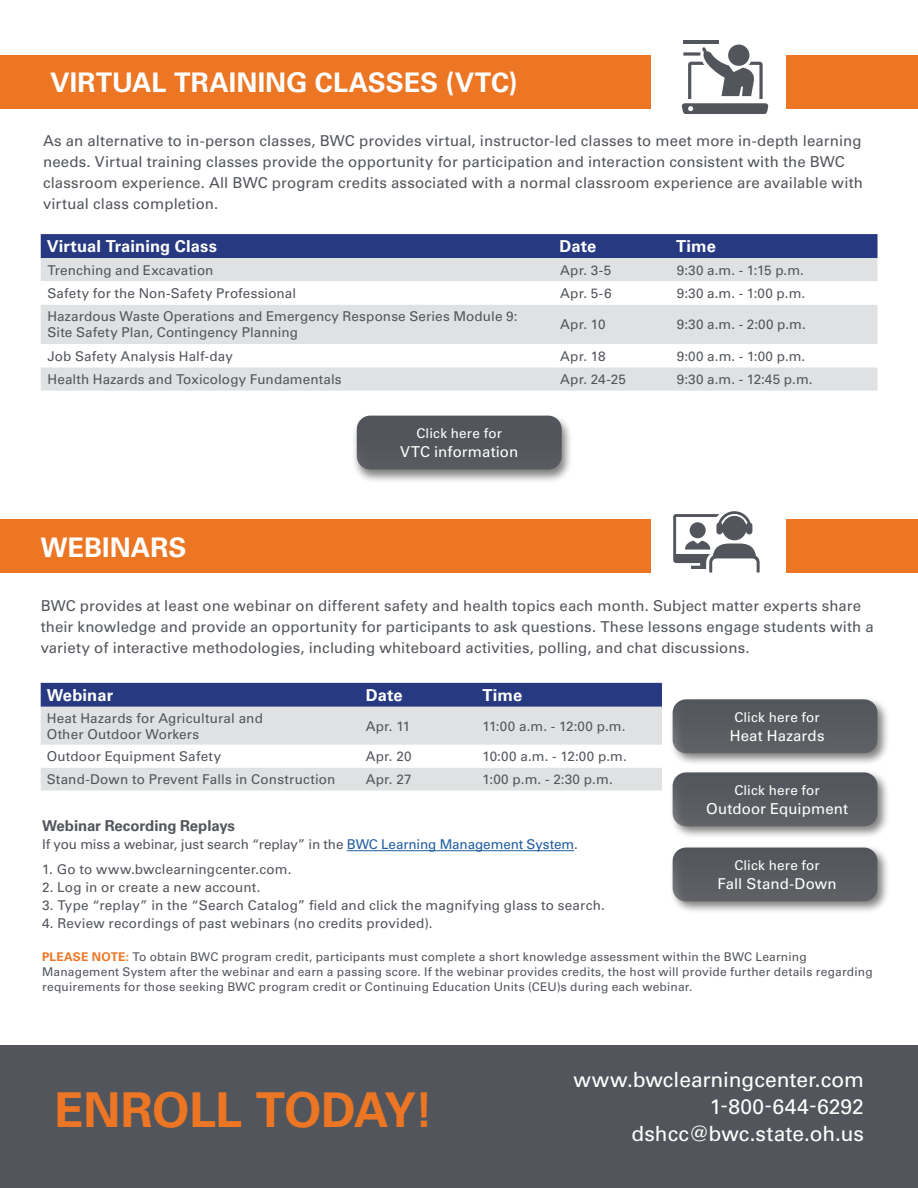
<style>
.page{position:relative;width:918px;height:1188px;background:#fff}
.page>*{position:absolute;margin:0;border:0;box-sizing:border-box;transform-origin:0 0}
.t1{font:700 48px "Univers LT Std";letter-spacing:-.01em;color:#ec7624}
.t2{font:700 27px "Univers LT Std";color:#fff}
.t3{font:21px/27px "Univers LT Std";color:#fff;text-align:right}
.t4{font:700 16.5px "Univers LT Std";letter-spacing:.005em;color:#fff}
.t5{font:15px/21px "Univers LT Std";letter-spacing:.01em;color:#52555b}
.t6{font:15px "Univers LT Std";letter-spacing:.01em;color:#fff}
.t7{font:700 15px "Univers LT Std";letter-spacing:-.01em;color:#52555b}
.t8{font:13.5px/16.2px "Univers LT Std";letter-spacing:.01em;color:#52555b}
.t9{font:13.5px "Univers LT Std";letter-spacing:-.01em;color:#52555b}
.t10{font:13.5px "Univers LT Std";letter-spacing:.01em;color:#fff}
.t11{font:12px/15px "Univers LT Std";letter-spacing:.02em;color:#52555b}
.s1{color:#215e9e}
.s2{font-weight:700;color:#ec7624}
</style>
<div class="page">
<div style="left:0;top:1046px;width:918px;height:142px;background:#52555b"></div>
<div style="left:351px;top:413px;width:222px;height:71px;background:#000;opacity:.5"></div>
<div style="left:357px;top:416px;width:205px;height:54px;background:#52555b;border-radius:14px"></div>
<div style="left:41px;top:234px;width:837px;height:24px;background:#273980"></div>
<div style="left:41px;top:258px;width:837px;height:133px;background:#dfe1e2"></div>
<svg style="left:41px;top:281px;width:837px;height:86px"></svg>
<div style="left:0;top:55px;width:651px;height:54px;background:#ec7624"></div>
<div style="left:786px;top:55px;width:132px;height:54px;background:#ec7624"></div>
<div style="left:728px;top:45px;width:21px;height:21px;background:#52555b;border-radius:50%"></div>
<hr style="left:683px;top:40px;width:36px;height:4px;background:#52555b">
<svg style="left:682px;top:47px;width:86px;height:67px"></svg>
<hr style="left:347px;top:850px;width:227px;height:1px;background:#215e9e">
<div style="left:41px;top:683px;width:621px;height:24px;background:#273980"></div>
<div style="left:41px;top:707px;width:621px;height:83px;background:#dfe1e2"></div>
<svg style="left:41px;top:745px;width:621px;height:23px"></svg>
<div style="left:669px;top:696px;width:221px;height:70px;background:#000;opacity:.5"></div>
<div style="left:673px;top:699px;width:205px;height:54px;background:#52555b;border-radius:14px"></div>
<div style="left:669px;top:769px;width:221px;height:70px;background:#000;opacity:.5"></div>
<div style="left:673px;top:772px;width:205px;height:54px;background:#52555b;border-radius:14px"></div>
<div style="left:669px;top:844px;width:221px;height:71px;background:#000;opacity:.5"></div>
<div style="left:673px;top:848px;width:205px;height:54px;background:#52555b;border-radius:14px"></div>
<div style="left:0;top:519px;width:651px;height:54px;background:#ec7624"></div>
<div style="left:786px;top:519px;width:132px;height:54px;background:#ec7624"></div>
<svg style="left:673px;top:511px;width:87px;height:62px"></svg>
<h2 class="t2" style="left:50px;top:67px;width:469px">VIRTUAL TRAINING CLASSES (VTC)</h2>
<p class="t5" style="left:43px;top:131px;width:821px">As an alternative to in-person classes, BWC provides virtual, instructor-led classes to meet more in-depth learning needs. Virtual training classes provide the opportunity for participation and interaction consistent with the BWC classroom experience. All BWC program credits associated with a normal classroom experience are available with virtual class completion.</p>
<p class="t4" style="left:47px;top:237px;width:172px">Virtual Training Class</p>
<p class="t4" style="left:559px;top:237px;width:38px">Date</p>
<p class="t4" style="left:676px;top:237px;width:41px">Time</p>
<p class="t8" style="left:47px;top:262px;width:168px">Trenching and Excavation</p>
<p class="t8" style="left:560px;top:262px;width:53px">Apr. 3-5</p>
<p class="t8" style="left:677px;top:262px;width:129px">9:30 a.m. - 1:15 p.m.</p>
<p class="t8" style="left:47px;top:285px;width:250px">Safety for the Non-Safety Professional</p>
<p class="t8" style="left:560px;top:285px;width:53px">Apr. 5-6</p>
<p class="t8" style="left:677px;top:285px;width:130px">9:30 a.m. - 1:00 p.m.</p>
<p class="t8" style="left:47px;top:308px;width:471px">Hazardous Waste Operations and Emergency Response Series Module 9:<br>Site Safety Plan, Contingency Planning</p>
<p class="t8" style="left:560px;top:316px;width:47px">Apr. 10</p>
<p class="t8" style="left:677px;top:316px;width:130px">9:30 a.m. - 2:00 p.m.</p>
<p class="t8" style="left:47px;top:348px;width:187px">Job Safety Analysis Half-day</p>
<p class="t8" style="left:560px;top:348px;width:47px">Apr. 18</p>
<p class="t8" style="left:677px;top:348px;width:130px">9:00 a.m. - 1:00 p.m.</p>
<p class="t8" style="left:47px;top:371px;width:296px">Health Hazards and Toxicology Fundamentals</p>
<p class="t8" style="left:560px;top:371px;width:67px">Apr. 24-25</p>
<p class="t8" style="left:677px;top:371px;width:137px">9:30 a.m. - 12:45 p.m.</p>
<h2 class="t2" style="left:40px;top:531px;width:147px">WEBINARS</h2>
<p class="t10" style="left:417px;top:425px;width:87px">Click here for</p>
<p class="t6" style="left:400px;top:443px;width:120px">VTC information</p>
<p class="t5" style="left:41px;top:595px;width:835px">BWC provides at least one webinar on different safety and health topics each month. Subject matter experts share their knowledge and provide an opportunity for participants to ask questions. These lessons engage students with a variety of interactive methodologies, including whiteboard activities, polling, and chat discussions.</p>
<p class="t4" style="left:47px;top:685px;width:68px">Webinar</p>
<p class="t4" style="left:366px;top:685px;width:38px">Date</p>
<p class="t4" style="left:482px;top:685px;width:41px">Time</p>
<p class="t8" style="left:47px;top:710px;width:218px">Heat Hazards for Agricultural and<br>Other Outdoor Workers</p>
<p class="t8" style="left:366px;top:718px;width:46px">Apr. 11</p>
<p class="t8" style="left:482px;top:718px;width:145px">11:00 a.m. - 12:00 p.m.</p>
<p class="t8" style="left:47px;top:748px;width:176px">Outdoor Equipment Safety</p>
<p class="t8" style="left:366px;top:748px;width:47px">Apr. 20</p>
<p class="t8" style="left:482px;top:748px;width:146px">10:00 a.m. - 12:00 p.m.</p>
<p class="t8" style="left:47px;top:771px;width:290px">Stand-Down to Prevent Falls in Construction</p>
<p class="t8" style="left:366px;top:771px;width:47px">Apr. 27</p>
<p class="t8" style="left:482px;top:771px;width:132px">1:00 p.m. - 2:30 p.m.</p>
<p class="t10" style="left:734px;top:709px;width:87px">Click here for</p>
<p class="t6" style="left:730px;top:727px;width:96px">Heat Hazards</p>
<p class="t10" style="left:734px;top:782px;width:87px">Click here for</p>
<p class="t6" style="left:706px;top:800px;width:143px">Outdoor Equipment</p>
<p class="t7" style="left:42px;top:817px;width:194px">Webinar Recording Replays</p>
<p class="t9" style="left:42px;top:837px;width:537px">If you miss a webinar, just search “replay” in the <span class="s1">BWC Learning Management System</span>.</p>
<p class="t8" style="left:42px;top:861px;width:251px">1. Go to www.bwclearningcenter.com.</p>
<p class="t8" style="left:42px;top:879px;width:220px">2. Log in or create a new account.</p>
<p class="t8" style="left:42px;top:897px;width:564px">3. Type “replay” in the “Search Catalog” field and click the magnifying glass to search.</p>
<p class="t8" style="left:42px;top:915px;width:392px">4. Review recordings of past webinars (no credits provided).</p>
<p class="t11" style="left:42px;top:949px;width:832px"><span class="s2">PLEASE NOTE:</span> To obtain BWC program credit, participants must complete a short knowledge assessment within the BWC Learning<br>Management System after the webinar and earn a passing score. If the webinar provides credits, the host will provide further details regarding requirements for those seeking BWC program credit or Continuing Education Units (CEU)s during each webinar.</p>
<p class="t10" style="left:734px;top:857px;width:87px">Click here for</p>
<p class="t6" style="left:718px;top:875px;width:121px">Fall Stand-Down</p>
<h1 class="t1" style="left:54px;top:1082px;width:381px">ENROLL TODAY!</h1>
<h3 class="t3" style="left:573px;top:1066px;width:292px">www.bwclearningcenter.com<br>1-800-644-6292 dshcc@bwc.state.oh.us</h3>
</div>
